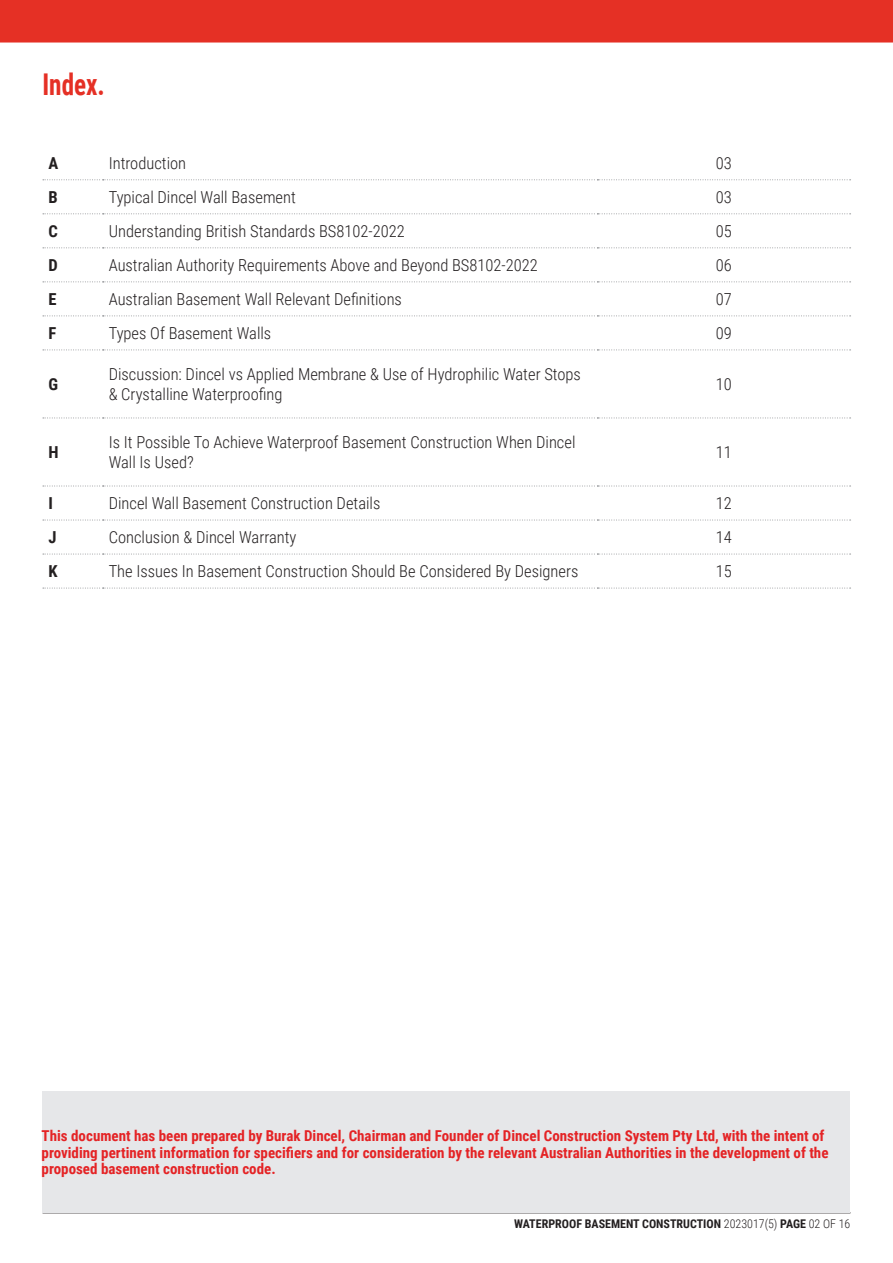
<style>
.page{position:relative;width:893px;height:1263px;background:#fff}
.page>*{position:absolute;margin:0;border:0;box-sizing:border-box;transform-origin:0 0}
.Body_-_Paragraph_copy{font:700 30px "Roboto Condensed";color:#e53025;scale:.84 1}
.t1{font:300 16.5px/19.5px "Roboto Condensed";color:#231f20}
.t2{font:700 16.5px "Roboto Condensed";color:#231f20}
.t3{font:700 15px/16.5px "Roboto Condensed";color:#e42325}
.t4{font:700 12px "Roboto Condensed";color:#231f20}
.s1{font-weight:300}
</style>
<div class="page">
<div style="left:0;top:0;width:893px;height:43px;background:#e53025"></div>
<div style="left:42px;top:1091px;width:808px;height:122px;background:#e6e7e9"></div>
<svg style="left:43px;top:179px;width:808px;height:1px"></svg>
<svg style="left:43px;top:213px;width:808px;height:1px"></svg>
<svg style="left:43px;top:247px;width:808px;height:1px"></svg>
<svg style="left:43px;top:281px;width:808px;height:1px"></svg>
<svg style="left:43px;top:315px;width:808px;height:1px"></svg>
<svg style="left:43px;top:350px;width:808px;height:1px"></svg>
<svg style="left:43px;top:418px;width:808px;height:1px"></svg>
<svg style="left:43px;top:486px;width:808px;height:1px"></svg>
<svg style="left:43px;top:520px;width:808px;height:1px"></svg>
<svg style="left:43px;top:554px;width:808px;height:1px"></svg>
<svg style="left:43px;top:588px;width:808px;height:1px"></svg>
<p class="Body_-_Paragraph_copy" style="left:43px;top:63px;width:76px">Index.</p>
<p class="t2" style="left:49px;top:152px;width:11px">A</p>
<p class="t1" style="left:109px;top:153px;width:79px">Introduction</p>
<p class="t1" style="left:716px;top:153px;width:18px">03</p>
<p class="t2" style="left:49px;top:186px;width:11px">B</p>
<p class="t1" style="left:109px;top:187px;width:189px">Typical Dincel Wall Basement</p>
<p class="t1" style="left:716px;top:187px;width:18px">03</p>
<p class="t2" style="left:49px;top:220px;width:11px">C</p>
<p class="t1" style="left:109px;top:221px;width:298px">Understanding British Standards BS8102-2022</p>
<p class="t1" style="left:716px;top:221px;width:18px">05</p>
<p class="t2" style="left:49px;top:254px;width:11px">D</p>
<p class="t1" style="left:109px;top:255px;width:431px">Australian Authority Requirements Above and Beyond BS8102-2022</p>
<p class="t1" style="left:716px;top:255px;width:18px">06</p>
<p class="t2" style="left:49px;top:288px;width:10px">E</p>
<p class="t1" style="left:109px;top:289px;width:295px">Australian Basement Wall Relevant Definitions</p>
<p class="t1" style="left:716px;top:289px;width:18px">07</p>
<p class="t2" style="left:49px;top:322px;width:9px">F</p>
<p class="t1" style="left:109px;top:323px;width:164px">Types Of Basement Walls</p>
<p class="t1" style="left:716px;top:323px;width:18px">09</p>
<p class="t2" style="left:49px;top:373px;width:11px">G</p>
<p class="t1" style="left:109px;top:364px;width:474px">Discussion: Dincel vs Applied Membrane &amp; Use of Hydrophilic Water Stops &amp; Crystalline Waterproofing</p>
<p class="t1" style="left:716px;top:374px;width:18px">10</p>
<p class="t2" style="left:49px;top:441px;width:12px">H</p>
<p class="t1" style="left:109px;top:432px;width:468px">Is It Possible To Achieve Waterproof Basement Construction When Dincel<br>Wall Is Used?</p>
<p class="t1" style="left:716px;top:442px;width:18px">11</p>
<p class="t2" style="left:49px;top:492px;width:6px">I</p>
<p class="t1" style="left:109px;top:493px;width:273px">Dincel Wall Basement Construction Details</p>
<p class="t1" style="left:716px;top:493px;width:18px">12</p>
<p class="t2" style="left:49px;top:526px;width:10px">J</p>
<p class="t1" style="left:109px;top:527px;width:189px">Conclusion &amp; Dincel Warranty</p>
<p class="t1" style="left:716px;top:527px;width:18px">14</p>
<p class="t2" style="left:49px;top:560px;width:11px">K</p>
<p class="t1" style="left:109px;top:561px;width:471px">The Issues In Basement Construction Should Be Considered By Designers</p>
<p class="t1" style="left:716px;top:561px;width:18px">15</p>
<p class="t3" style="left:42px;top:1127px;width:788px">This document has been prepared by Burak Dincel, Chairman and Founder of Dincel Construction System Pty Ltd, with the intent of providing pertinent information for specifiers and for consideration by the relevant Australian Authorities in the development of the proposed basement construction code.</p>
<p class="t4" style="left:514px;top:1215px;width:338px">WATERPROOF BASEMENT CONSTRUCTION <span class="s1">2023017(5)</span> PAGE <span class="s1">02 OF 16</span></p>
</div>
